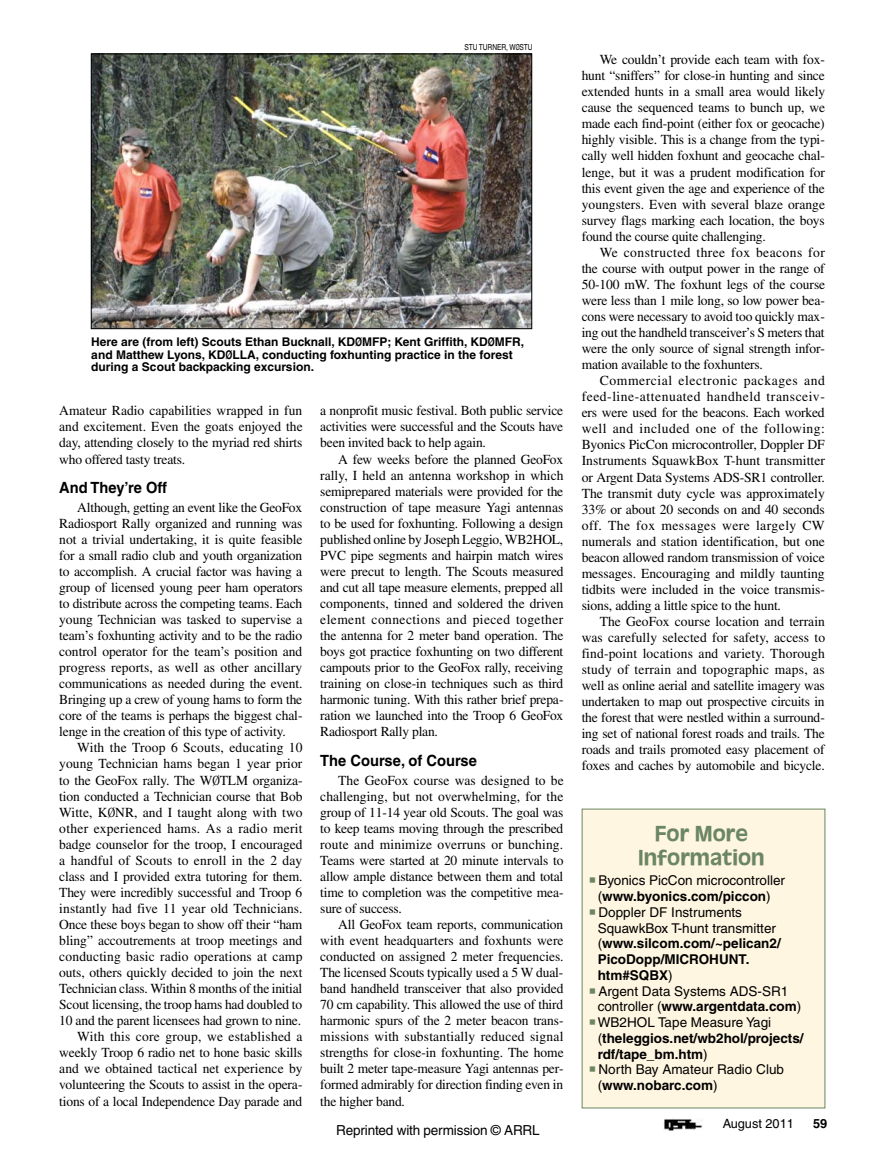
<style>
.page{position:relative;width:885px;height:1161px;background:#fff}
.page>*{position:absolute;margin:0;border:0;box-sizing:border-box;transform-origin:0 0}
.t1{font:22.5px/24px "Antigoni Med";color:#6b8662;text-align:center}
.t2{font:700 15.45px "Helvetica";color:#000;scale:.95 1}
.t3{font:13.8px/16px "Times";letter-spacing:-.015em;color:#000;text-align:justify}
.t4{font:13.8px "Helvetica";letter-spacing:-.015em;color:#000}
.t5{font:700 13.5px/15.8px "Helvetica";color:#000}
.t6{font:13.5px/15.8px "Helvetica";color:#000}
.t7{font:12.75px "Helvetica";color:#000}
.t8{font:700 12.75px "Helvetica";color:#000}
.t9{font:700 12px/12.8px "Helvetica";color:#000}
.t10{font:condensed 8.25px "Helvetica";letter-spacing:-.005em;color:#000}
.s1{color:#6b8662}
.s2{font-weight:700}
.s3{font-weight:400}
</style>
<div class="page">
<img style="left:663px;top:1118px;width:39px;height:13px">
<div style="left:581px;top:809px;width:244px;height:299px;background:#fff6e1"></div>
<img style="left:93px;top:56px;width:437px;height:271px">
<div style="left:91px;top:54px;width:441px;height:275px;border:1px solid #000"></div>
<p class="t10" style="left:464px;top:43px;width:70px">STU TURNER, WØSTU</p>
<p class="t9" style="left:91px;top:335px;width:434px">Here are (from left) Scouts Ethan Bucknall, KDØMFP; Kent Griffith, KDØMFR, and Matthew Lyons, KDØLLA, conducting foxhunting practice in the forest during a Scout backpacking excursion.</p>
<p class="t3" style="left:59px;top:403px;width:245px">Amateur Radio capabilities wrapped in fun and excitement. Even the goats enjoyed the day, attending closely to the myriad red shirts who offered tasty treats.</p>
<p class="t2" style="left:59px;top:478px;width:115px">And They’re Off</p>
<p class="t3" style="left:59px;top:499px;width:245px;text-indent:18px">Although, getting an event like the GeoFox Radiosport Rally organized and running was not a trivial undertaking, it is quite feasible for a small radio club and youth organization to accomplish. A crucial factor was having a group of licensed young peer ham operators to distribute across the competing teams. Each young Technician was tasked to supervise a team’s foxhunting activity and to be the radio control operator for the team’s position and progress reports, as well as other ancillary communications as needed during the event.<br>Bringing up a crew of young hams to form the core of the teams is perhaps the biggest chal&shy;lenge in the creation of this type of activity.</p>
<p class="t3" style="left:59px;top:740px;width:245px;text-align:right">With the Troop 6 Scouts, educating 10 young Technician hams began 1 year prior to the GeoFox rally. The WØTLM organiza&shy;tion conducted a Technician course that Bob Witte, KØNR, and I taught along with two other experienced hams. As a radio merit badge counselor for the troop, I encouraged a handful of Scouts to enroll in the 2 day class and I provided extra tutoring for them.<br>They were incredibly successful and Troop 6 instantly had five 11 year old Technicians.<br>Once these boys began to show off their “ham bling” accoutrements at troop meetings and conducting basic radio operations at camp outs, others quickly decided to join the next Technician class. Within 8 months of the initial Scout licensing, the troop hams had doubled to 10 and the parent licensees had grown to nine.<br>With this core group, we established a weekly Troop 6 radio net to hone basic skills and we obtained tactical net experience by volunteering the Scouts to assist in the opera&shy;tions of a local Independence Day parade and</p>
<p class="t3" style="left:320px;top:403px;width:244px">a nonprofit music festival. Both public service activities were successful and the Scouts have been invited back to help again.</p>
<p class="t3" style="left:320px;top:451px;width:245px;text-indent:18px">A few weeks before the planned GeoFox rally, I held an antenna workshop in which semiprepared materials were provided for the construction of tape measure Yagi antennas to be used for foxhunting. Following a design published online by Joseph Leggio, WB2HOL, PVC pipe segments and hairpin match wires were precut to length. The Scouts measured and cut all tape measure elements, prepped all components, tinned and soldered the driven element connections and pieced together the antenna for 2 meter band operation. The boys got practice foxhunting on two different campouts prior to the GeoFox rally, receiving training on close-in techniques such as third harmonic tuning. With this rather brief prepa&shy;ration we launched into the Troop 6 GeoFox Radiosport Rally plan.</p>
<p class="t2" style="left:320px;top:751px;width:166px">The Course, of Course</p>
<p class="t3" style="left:320px;top:772px;width:245px;text-indent:18px">The GeoFox course was designed to be challenging, but not overwhelming, for the group of 11-14 year old Scouts. The goal was to keep teams moving through the prescribed route and minimize overruns or bunching.<br>Teams were started at 20 minute intervals to allow ample distance between them and total time to completion was the competitive mea&shy;sure of success.</p>
<p class="t3" style="left:320px;top:916px;width:245px;text-indent:18px">All GeoFox team reports, communication with event headquarters and foxhunts were conducted on assigned 2 meter frequencies.<br>The licensed Scouts typically used a 5 W dual&shy;band handheld transceiver that also provided 70 cm capability. This allowed the use of third harmonic spurs of the 2 meter beacon trans&shy;missions with substantially reduced signal strengths for close-in foxhunting. The home built 2 meter tape-measure Yagi antennas per&shy;formed admirably for direction finding even in the higher band.</p>
<p class="t4" style="left:336px;top:1122px;width:205px">Reprinted with permission © ARRL</p>
<p class="t3" style="left:581px;top:51px;width:245px;text-indent:18px">We couldn’t provide each team with fox&shy;hunt “sniffers” for close-in hunting and since extended hunts in a small area would likely cause the sequenced teams to bunch up, we made each find-point (either fox or geocache) highly visible. This is a change from the typi&shy;cally well hidden foxhunt and geocache chal&shy;lenge, but it was a prudent modification for this event given the age and experience of the youngsters. Even with several blaze orange survey flags marking each location, the boys found the course quite challenging.</p>
<p class="t3" style="left:581px;top:244px;width:245px;text-indent:18px">We constructed three fox beacons for the course with output power in the range of 50-100 mW. The foxhunt legs of the course were less than 1 mile long, so low power bea&shy;cons were necessary to avoid too quickly max&shy;ing out the handheld transceiver’s S meters that were the only source of signal strength infor&shy;mation available to the foxhunters.</p>
<p class="t3" style="left:581px;top:372px;width:245px;text-indent:18px">Commercial electronic packages and feed-line-attenuated handheld transceiv&shy;ers were used for the beacons. Each worked well and included one of the following:<br>Byonics PicCon microcontroller, Doppler DF Instruments SquawkBox T-hunt transmitter or Argent Data Systems ADS-SR1 controller.<br>The transmit duty cycle was approximately 33% or about 20 seconds on and 40 seconds off. The fox messages were largely CW numerals and station identification, but one beacon allowed random transmission of voice messages. Encouraging and mildly taunting tidbits were included in the voice transmis&shy;sions, adding a little spice to the hunt.</p>
<p class="t3" style="left:581px;top:613px;width:245px;text-indent:18px">The GeoFox course location and terrain was carefully selected for safety, access to find-point locations and variety. Thorough study of terrain and topographic maps, as well as online aerial and satellite imagery was undertaken to map out prospective circuits in the forest that were nestled within a surround&shy;ing set of national forest roads and trails. The roads and trails promoted easy placement of foxes and caches by automobile and bicycle.</p>
<h1 class="t1" style="left:638px;top:821px;width:128px">For More<br>Information</h1>
<p class="t6" style="left:588px;top:873px;width:198px;text-align:center"><span class="s1">○</span> Byonics PicCon microcontroller (<span class="s2">www.byonics.com/piccon</span>)</p>
<p class="t5" style="left:597px;top:904px;width:184px;text-indent:-9px"><span class="s1">○</span> <span class="s3">Doppler DF Instruments<br>SquawkBox T-hunt transmitter (</span>www.silcom.com/~pelican2/<br>PicoDopp/MICROHUNT. htm#SQBX<span class="s3">)</span></p>
<p class="t6" style="left:597px;top:983px;width:205px;text-indent:-9px"><span class="s1">○</span> Argent Data Systems ADS-SR1 controller (<span class="s2">www.argentdata.com</span>)</p>
<p class="t5" style="left:597px;top:1014px;width:207px;text-indent:-9px"><span class="s1">○</span><span class="s3">WB2HOL Tape Measure Yagi (</span>theleggios.net/wb2hol/projects/ rdf/tape_bm.htm<span class="s3">)</span></p>
<p class="t6" style="left:597px;top:1062px;width:188px;text-indent:-9px"><span class="s1">○</span> North Bay Amateur Radio Club (<span class="s2">www.nobarc.com</span>)</p>
<p class="t7" style="left:722px;top:1117px;width:73px">August 2011</p>
<p class="t8" style="left:812px;top:1116px;width:16px">59</p>
</div>
